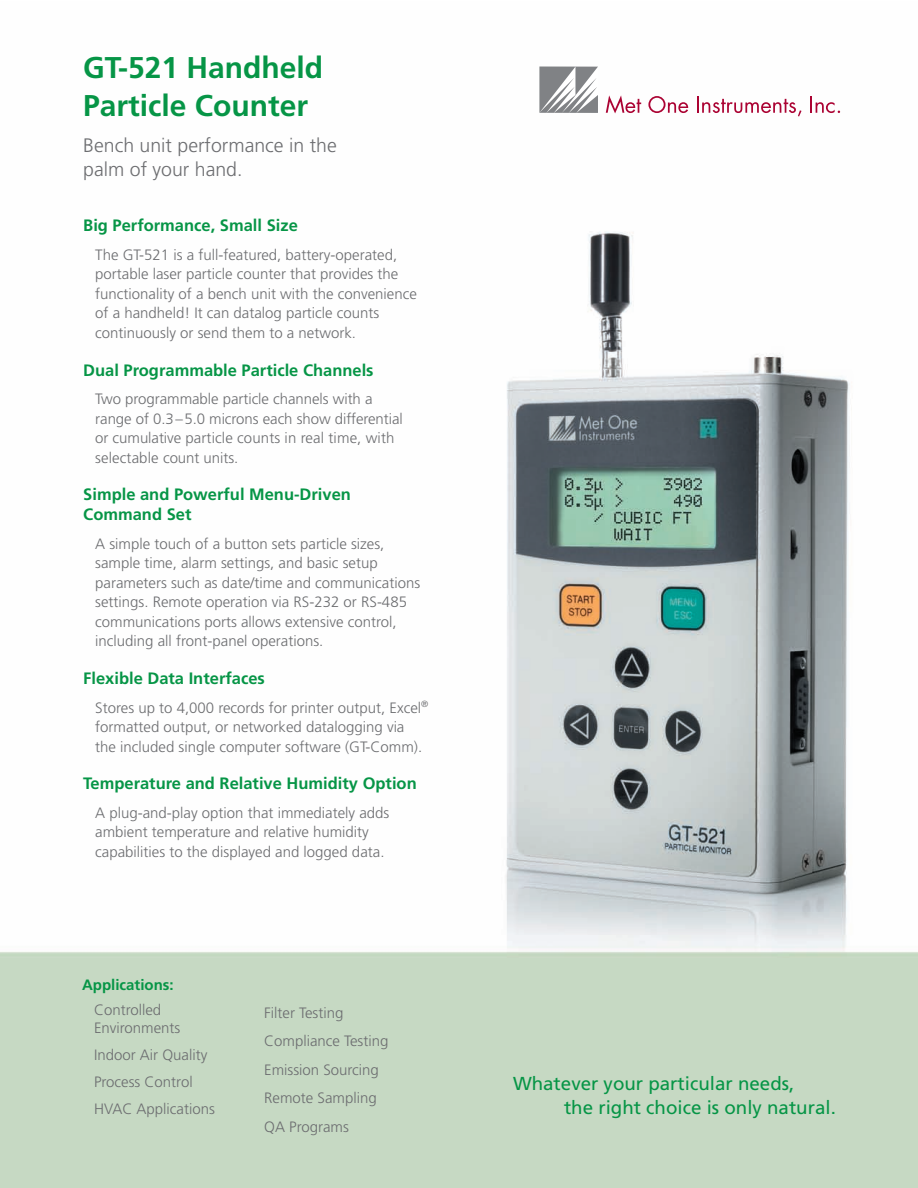
<style>
.page{position:relative;width:918px;height:1188px;background:#fff}
.page>*{position:absolute;margin:0;border:0;box-sizing:border-box;transform-origin:0 0}
.t1{font:700 30px/37.5px "Frutiger";color:#069546}
.t2{font:300 19.5px/24px "Frutiger";color:#6c6d70}
.t3{font:18.75px/24px "Frutiger";color:#069546}
.t4{font:700 16.5px/19.8px "Frutiger";color:#069546}
.t5{font:300 15px/19.5px "Frutiger";color:#6c6d70}
.t6{font:700 15px "Frutiger";color:#069546}
</style>
<div class="page">
<img style="left:0;top:66px;width:918px;height:1122px">
<svg style="left:539px;top:67px;width:59px;height:46px"></svg>
<svg style="left:606px;top:95px;width:35px;height:18px"></svg>
<svg style="left:648px;top:96px;width:40px;height:17px"></svg>
<svg style="left:697px;top:96px;width:105px;height:20px"></svg>
<svg style="left:811px;top:96px;width:29px;height:17px"></svg>
<h1 class="t1" style="left:83px;top:49px;width:241px">GT-521 Handheld<br>Particle Counter</h1>
<h2 class="t2" style="left:83px;top:133px;width:255px">Bench unit performance in the palm of your hand.</h2>
<p class="t4" style="left:83px;top:216px;width:216px">Big Performance, Small Size</p>
<p class="t5" style="left:95px;top:245px;width:323px">The GT-521 is a full-featured, battery-operated, portable laser particle counter that provides the functionality of a bench unit with the convenience of a handheld! It can datalog particle counts continuously or send them to a network.</p>
<p class="t4" style="left:83px;top:360px;width:292px">Dual Programmable Particle Channels</p>
<p class="t5" style="left:95px;top:389px;width:309px">Two programmable particle channels with a range of 0.3–5.0 microns each show differential or cumulative particle counts in real time, with selectable count units.</p>
<p class="t4" style="left:83px;top:485px;width:269px">Simple and Powerful Menu-Driven<br>Command Set</p>
<p class="t5" style="left:95px;top:534px;width:327px">A simple touch of a button sets particle sizes, sample time, alarm settings, and basic setup parameters such as date/time and communications settings. Remote operation via RS-232 or RS-485 communications ports allows extensive control, including all front-panel operations.</p>
<p class="t4" style="left:83px;top:668px;width:183px">Flexible Data Interfaces</p>
<p class="t5" style="left:95px;top:698px;width:335px">Stores up to 4,000 records for printer output, Excel<sup>® </sup>formatted output, or networked datalogging via the included single computer software (GT-Comm).</p>
<p class="t4" style="left:83px;top:774px;width:335px">Temperature and Relative Humidity Option</p>
<p class="t5" style="left:95px;top:803px;width:296px">A plug-and-play option that immediately adds ambient temperature and relative humidity capabilities to the displayed and logged data.</p>
<p class="t6" style="left:82px;top:976px;width:93px">Applications:</p>
<p class="t5" style="left:94px;top:1001px;width:88px;line-height:18px">Controlled<br>Environments</p>
<p class="t5" style="left:94px;top:1042px;width:122px;line-height:27px">Indoor Air Quality<br>Process Control<br>HVAC Applications</p>
<p class="t5" style="left:264px;top:998px;width:126px;line-height:28.5px">Filter Testing<br>Compliance Testing<br>Emission Sourcing<br>Remote Sampling<br>QA Programs</p>
<p class="t3" style="left:564px;top:1071px;width:273px;text-indent:-51px">Whatever your particular needs,<br>the right choice is only natural.</p>
</div>
